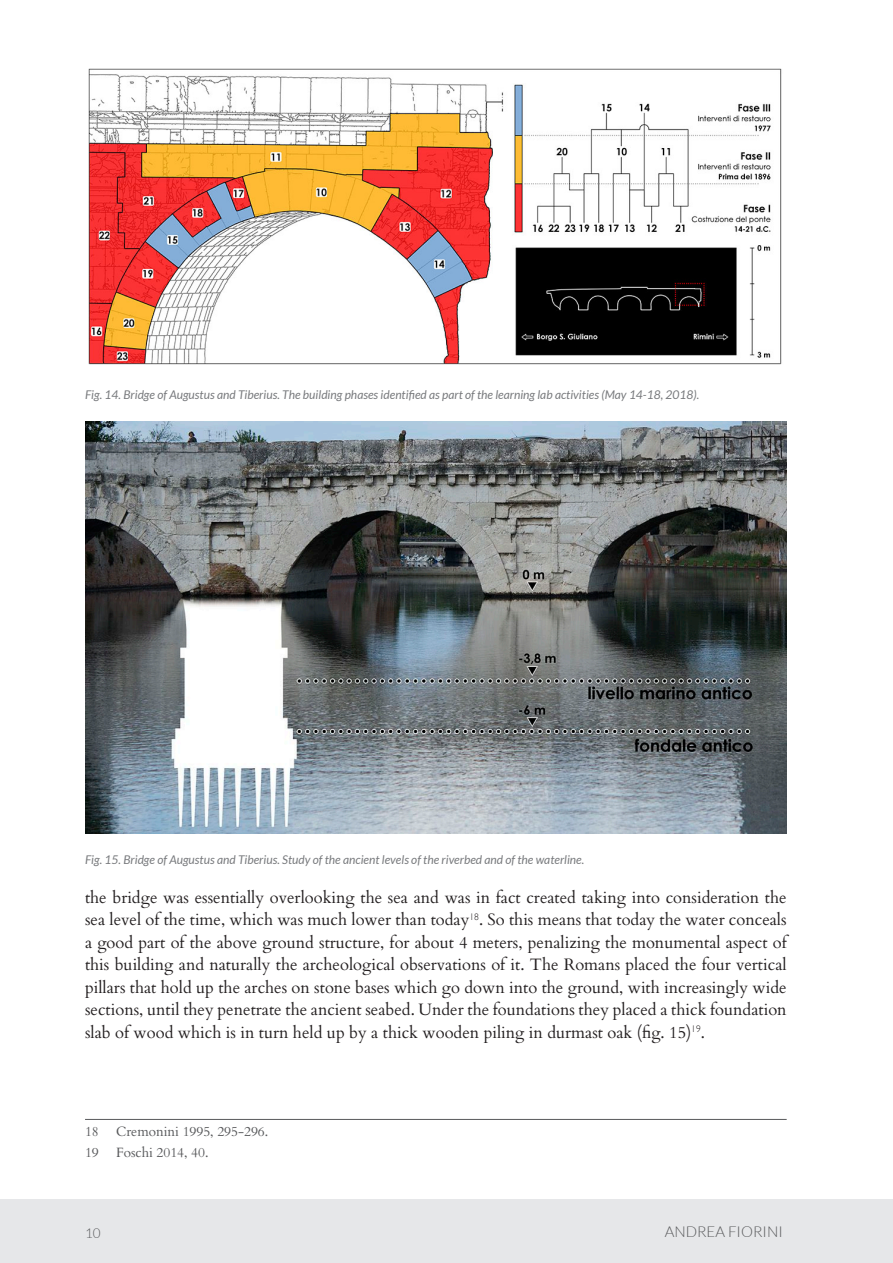
<style>
.page{position:relative;width:893px;height:1263px;background:#fff}
.page>*{position:absolute;margin:0;border:0;box-sizing:border-box;transform-origin:0 0}
.Testo_articoli{font:16.5px/22.5px "Cardo";color:#231f20;text-align:justify}
.t1{font:300 15px "Lato";color:#57585a}
.Note{font:13.5px "Cardo";color:#57585a}
.t2{font:300 13.5px "Lato";color:#57585a}
.Dida{font:italic 12px "Lato";color:#787a7d}
</style>
<div class="page">
<div style="left:0;top:1199px;width:893px;height:64px;background:#e6e7e9"></div>
<hr style="left:85px;top:1119px;width:702px;height:1px;background:#57585a">
<img style="left:88px;top:68px;width:694px;height:297px">
<img style="left:85px;top:421px;width:702px;height:413px">
<p class="Dida" style="left:85px;top:388px;width:616px">Fig. 14. Bridge of Augustus and Tiberius. The building phases identified as part of the learning lab activities (May 14-18, 2018).</p>
<p class="Dida" style="left:85px;top:853px;width:501px">Fig. 15. Bridge of Augustus and Tiberius. Study of the ancient levels of the riverbed and of the waterline.</p>
<p class="Testo_articoli" style="left:85px;top:885px;width:703px">the bridge was essentially overlooking the sea and was in fact created taking into consideration the sea level of the time, which was much lower than today<sup>18</sup>. So this means that today the water conceals a good part of the above ground structure, for about 4 meters, penalizing the monumental aspect of this building and naturally the archeological observations of it. The Romans placed the four vertical pillars that hold up the arches on stone bases which go down into the ground, with increasingly wide sections, until they penetrate the ancient seabed. Under the foundations they placed a thick foundation slab of wood which is in turn held up by a thick wooden piling in durmast oak (fig. 15)<sup>19</sup>.</p>
<p class="Note" style="left:85px;top:1120px;width:15px">18</p>
<p class="Note" style="left:116px;top:1120px;width:154px">Cremonini 1995, 295-296.</p>
<p class="Note" style="left:85px;top:1141px;width:15px">19</p>
<p class="Note" style="left:116px;top:1141px;width:94px">Foschi 2014, 40.</p>
<p class="t2" style="left:85px;top:1226px;width:17px">10</p>
<p class="t1" style="left:665px;top:1224px;width:120px">ANDREA FIORINI</p>
</div>
